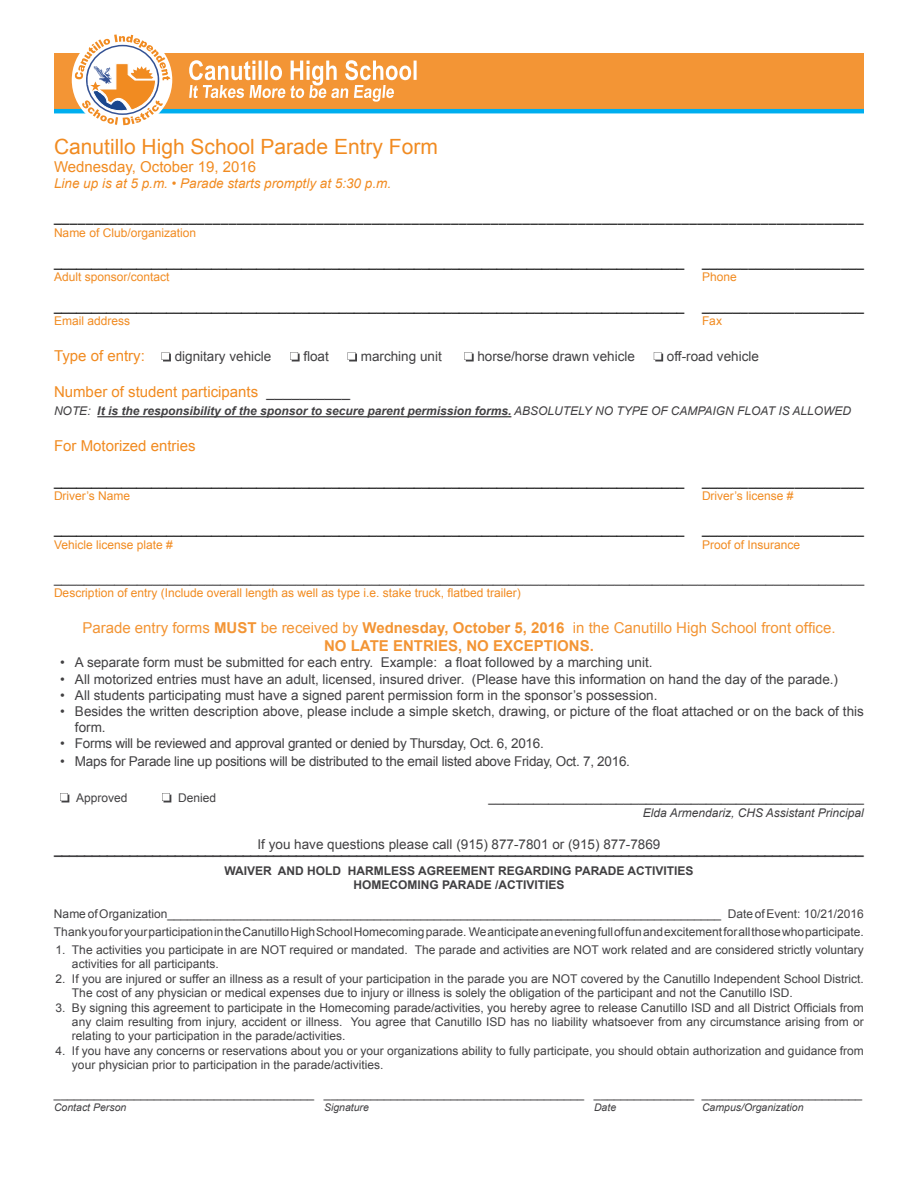
<style>
.page{position:relative;width:918px;height:1188px;background:#fff}
.page>*{position:absolute;margin:0;border:0;box-sizing:border-box;transform-origin:0 0}
.t1{font:21px "Arial";color:#f18b21}
.t2{font:15px/18px "Arial";color:#f39535;text-align:center}
.t3{font:700 15px "Arial";color:#414042}
.t4{font:15px "Arial";color:#f18b21}
.t5{font:13.5px/16.2px "Arial";color:#414042}
.t6{font:13.5px "Arial";color:#000}
.t7{font:13.5px "Arial";letter-spacing:-.02em;color:#414042}
.t8{font:italic 13.5px "Arial";color:#f18b21}
.t9{font:12px/14.4px "Arial";color:#414042}
.t10{font:12px "Arial";color:#f18b21}
.t11{font:italic 700 12px "Arial";color:#414042}
.t12{font:700 12px/14.4px "Arial";color:#414042;text-align:center}
.t13{font:italic 12px "Arial";color:#414042}
.t14{font:italic 10.5px "Arial";color:#414042}
.s1{color:#414042}
.s2{font-weight:400}
.s3{font-weight:700}
</style>
<div class="page">
<hr style="left:97px;top:416px;width:414px;height:1px;background:#414042">
<svg style="left:162px;top:352px;width:9px;height:9px"></svg>
<svg style="left:290px;top:352px;width:10px;height:9px"></svg>
<svg style="left:348px;top:352px;width:9px;height:9px"></svg>
<svg style="left:464px;top:352px;width:10px;height:9px"></svg>
<svg style="left:654px;top:352px;width:9px;height:9px"></svg>
<svg style="left:60px;top:793px;width:9px;height:9px"></svg>
<svg style="left:162px;top:793px;width:9px;height:9px"></svg>
<div style="left:54px;top:54px;width:810px;height:57px;background:#f39535"></div>
<hr style="left:54px;top:109px;width:810px;height:4px;background:#00aeef">
<svg style="left:189px;top:60px;width:228px;height:42px"></svg>
<div style="left:72px;top:31px;width:100px;height:98px;background:#fff;border:4px solid #fff;border-radius:50%"></div>
<svg style="left:75px;top:34px;width:95px;height:91px"></svg>
<h1 class="t1" style="left:54px;top:133px;width:385px">Canutillo High School Parade Entry Form</h1>
<p class="t4" style="left:54px;top:157px;width:204px">Wednesday, October 19, 2016</p>
<p class="t8" style="left:54px;top:175px;width:339px">Line up is at 5 p.m. • Parade starts promptly at 5:30 p.m.</p>
<p class="t6" style="left:54px;top:209px;width:811px">______________________________________________________________________________________________________</p>
<p class="t10" style="left:54px;top:225px;width:144px">Name of Club/organization</p>
<p class="t6" style="left:54px;top:253px;width:632px">____________________________________________________________________________________</p>
<p class="t6" style="left:702px;top:253px;width:163px">_____________________</p>
<p class="t10" style="left:54px;top:269px;width:117px">Adult sponsor/contact</p>
<p class="t10" style="left:702px;top:269px;width:36px">Phone</p>
<p class="t6" style="left:54px;top:298px;width:632px">____________________________________________________________________________________</p>
<p class="t6" style="left:702px;top:298px;width:163px">_____________________</p>
<p class="t10" style="left:54px;top:313px;width:78px">Email address</p>
<p class="t10" style="left:702px;top:313px;width:22px">Fax</p>
<p class="t4" style="left:54px;top:346px;width:92px">Type of entry:</p>
<p class="t5" style="left:175px;top:349px;width:98px">dignitary vehicle</p>
<p class="t5" style="left:303px;top:349px;width:27px">float</p>
<p class="t5" style="left:361px;top:349px;width:83px">marching unit</p>
<p class="t5" style="left:477px;top:349px;width:159px">horse/horse drawn vehicle</p>
<p class="t5" style="left:667px;top:349px;width:94px">off-road vehicle</p>
<p class="t4" style="left:54px;top:382px;width:298px">Number of student participants <span class="s1">__________</span></p>
<p class="t11" style="left:54px;top:403px;width:799px"><span class="s2">NOTE:</span> It is the responsibility of the sponsor to secure parent permission forms. <span class="s2">ABSOLUTELY NO TYPE OF CAMPAIGN FLOAT IS ALLOWED</span></p>
<p class="t4" style="left:54px;top:436px;width:143px">For Motorized entries</p>
<p class="t6" style="left:54px;top:472px;width:632px">____________________________________________________________________________________</p>
<p class="t6" style="left:702px;top:472px;width:163px">_____________________</p>
<p class="t10" style="left:54px;top:488px;width:78px">Driver’s Name</p>
<p class="t10" style="left:702px;top:488px;width:93px">Driver’s license #</p>
<p class="t6" style="left:54px;top:521px;width:632px">____________________________________________________________________________________</p>
<p class="t6" style="left:702px;top:521px;width:163px">_____________________</p>
<p class="t10" style="left:54px;top:537px;width:120px">Vehicle license plate #</p>
<p class="t10" style="left:702px;top:537px;width:100px">Proof of Insurance</p>
<p class="t5" style="left:54px;top:570px;width:812px">___________________________________________________________________________________________________________</p>
<p class="t10" style="left:54px;top:585px;width:468px">Description of entry (Include overall length as well as type i.e. stake truck, flatbed trailer)</p>
<p class="t2" style="left:82px;top:619px;width:755px">Parade entry forms <span class="s3">MUST</span> be received by <span class="s3">Wednesday, October 5, 2016</span> in the Canutillo High School front office.<br><span class="s3">NO LATE ENTRIES, NO EXCEPTIONS.</span></p>
<p class="t5" style="left:60px;top:655px;width:594px">• A separate form must be submitted for each entry. Example: a float followed by a marching unit.</p>
<p class="t5" style="left:60px;top:671px;width:780px">• All motorized entries must have an adult, licensed, insured driver. (Please have this information on hand the day of the parade.)</p>
<p class="t5" style="left:60px;top:687px;width:599px">• All students participating must have a signed parent permission form in the sponsor’s possession.</p>
<p class="t5" style="left:75px;top:703px;width:790px;text-indent:-15px">• Besides the written description above, please include a simple sketch, drawing, or picture of the float attached or on the back of this form.</p>
<p class="t7" style="left:60px;top:735px;width:485px">• Forms will be reviewed and approval granted or denied by Thursday, Oct. 6, 2016.</p>
<p class="t7" style="left:60px;top:753px;width:572px">• Maps for Parade line up positions will be distributed to the email listed above Friday, Oct. 7, 2016.</p>
<p class="t9" style="left:76px;top:791px;width:53px">Approved</p>
<p class="t9" style="left:178px;top:791px;width:40px">Denied</p>
<p class="t5" style="left:489px;top:790px;width:377px">__________________________________________________</p>
<p class="t13" style="left:643px;top:805px;width:223px">Elda Armendariz, CHS Assistant Principal</p>
<p class="t5" style="left:257px;top:837px;width:404px">If you have questions please call (915) 877-7801 or (915) 877-7869</p>
<p class="t3" style="left:54px;top:839px;width:811px">___________________________________________________________________________________________________________</p>
<p class="t12" style="left:224px;top:864px;width:471px">WAIVER AND HOLD HARMLESS AGREEMENT REGARDING PARADE ACTIVITIES<br>HOMECOMING PARADE /ACTIVITIES</p>
<p class="t9" style="left:54px;top:905px;width:811px;line-height:18px">Name of Organization___________________________________________________________________________________ Date of Event: 10/21/2016<br>Thank you for your participation in the Canutillo High School Homecoming parade. We anticipate an evening full of fun and excitement for all those who participate.</p>
<p class="t9" style="left:72px;top:943px;width:793px;text-indent:-16px">1. The activities you participate in are NOT required or mandated. The parade and activities are NOT work related and are considered strictly voluntary activities for all participants.</p>
<p class="t9" style="left:72px;top:972px;width:793px;text-indent:-16px">2. If you are injured or suffer an illness as a result of your participation in the parade you are NOT covered by the Canutillo Independent School District.<br>The cost of any physician or medical expenses due to injury or illness is solely the obligation of the participant and not the Canutillo ISD.</p>
<p class="t9" style="left:72px;top:1000px;width:793px;text-align:justify;text-indent:-16px">3. By signing this agreement to participate in the Homecoming parade/activities, you hereby agree to release Canutillo ISD and all District Officials from any claim resulting from injury, accident or illness. You agree that Canutillo ISD has no liability whatsoever from any circumstance arising from or relating to your participation in the parade/activities.</p>
<p class="t9" style="left:72px;top:1044px;width:793px;text-indent:-16px">4. If you have any concerns or reservations about you or your organizations ability to fully participate, you should obtain authorization and guidance from your physician prior to participation in the parade/activities.</p>
<p class="t9" style="left:54px;top:1087px;width:810px">_______________________________________ _______________________________________ _______________ ________________________</p>
<p class="t14" style="left:54px;top:1100px;width:74px">Contact Person</p>
<p class="t14" style="left:324px;top:1100px;width:46px">Signature</p>
<p class="t14" style="left:594px;top:1100px;width:24px">Date</p>
<p class="t14" style="left:702px;top:1100px;width:103px">Campus/Organization</p>
</div>
